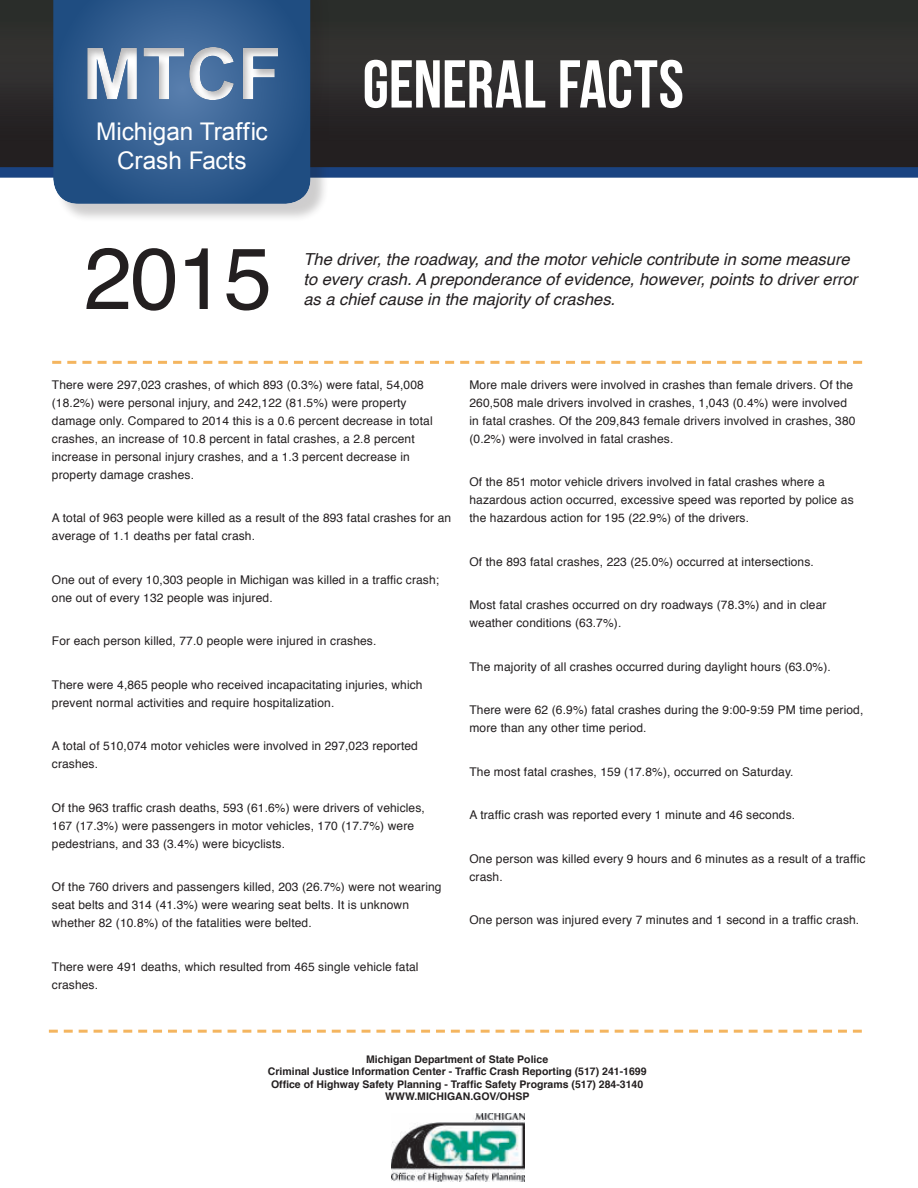
<style>
.page{position:relative;width:918px;height:1188px;background:#fff}
.page>*{position:absolute;margin:0;border:0;box-sizing:border-box;transform-origin:0 0}
.t1{font:87px "Helvetica";color:#231f20}
.t2{font:700 71.7px "Arial";color:#fff}
.t3{font:700 67.5px "Bebas Neue";color:#fff}
.t4{font:24.3px/29.2px "Arial";color:#fff;text-align:center}
.t5{font:italic 16.5px/19.8px "Helvetica";color:#231f20}
.t6{font:12px/18px "Helvetica";letter-spacing:.01em;color:#231f20}
.t7{font:700 10.5px/12.6px "Helvetica";color:#231f20;text-align:center}
</style>
<div class="page">
<div style="left:0;top:0;width:918px;height:168px;background:linear-gradient(to bottom,#323431,#241f21)"></div>
<div style="left:0;top:167px;width:918px;height:11px;background:#1a4381"></div>
<div style="left:55px;top:0;width:274px;height:222px;background:#231f20;opacity:.22"></div>
<svg style="left:53px;top:0;width:258px;height:204px;background:#2e598b"></svg>
<svg style="left:37px;top:25px;width:388px;height:102px;background:#334e6f"></svg>
<svg style="left:52px;top:361px;width:810px;height:3px"></svg>
<svg style="left:49px;top:1030px;width:813px;height:3px"></svg>
<img style="left:392px;top:1113px;width:133px;height:68px">
<h2 class="t2" style="left:82px;top:33px;width:201px">MTCF</h2>
<h3 class="t4" style="left:96px;top:119px;width:173px">Michigan Traffic<br>Crash Facts</h3>
<h3 class="t3" style="left:363px;top:60px;width:323px">GENERAL FACTS</h3>
<h1 class="t1" style="left:84px;top:245px;width:190px">2015</h1>
<h3 class="t5" style="left:303px;top:251px;width:555px">The driver, the roadway, and the motor vehicle contribute in some measure to every crash. A preponderance of evidence, however, points to driver error as a chief cause in the majority of crashes.</h3>
<p class="t6" style="left:52px;top:377px;width:382px">There were 297,023 crashes, of which 893 (0.3%) were fatal, 54,008 (18.2%) were personal injury, and 242,122 (81.5%) were property damage only. Compared to 2014 this is a 0.6 percent decrease in total crashes, an increase of 10.8 percent in fatal crashes, a 2.8 percent increase in personal injury crashes, and a 1.3 percent decrease in property damage crashes.</p>
<p class="t6" style="left:52px;top:510px;width:401px">A total of 963 people were killed as a result of the 893 fatal crashes for an average of 1.1 deaths per fatal crash.</p>
<p class="t6" style="left:52px;top:571px;width:389px">One out of every 10,303 people in Michigan was killed in a traffic crash; one out of every 132 people was injured.</p>
<p class="t6" style="left:52px;top:633px;width:326px">For each person killed, 77.0 people were injured in crashes.</p>
<p class="t6" style="left:52px;top:677px;width:372px">There were 4,865 people who received incapacitating injuries, which prevent normal activities and require hospitalization.</p>
<p class="t6" style="left:52px;top:738px;width:368px">A total of 510,074 motor vehicles were involved in 297,023 reported crashes.</p>
<p class="t6" style="left:52px;top:799px;width:374px">Of the 963 traffic crash deaths, 593 (61.6%) were drivers of vehicles,<br>167 (17.3%) were passengers in motor vehicles, 170 (17.7%) were pedestrians, and 33 (3.4%) were bicyclists.</p>
<p class="t6" style="left:52px;top:879px;width:391px">Of the 760 drivers and passengers killed, 203 (26.7%) were not wearing seat belts and 314 (41.3%) were wearing seat belts. It is unknown whether 82 (10.8%) of the fatalities were belted.</p>
<p class="t6" style="left:52px;top:959px;width:368px">There were 491 deaths, which resulted from 465 single vehicle fatal crashes.</p>
<p class="t6" style="left:470px;top:377px;width:388px">More male drivers were involved in crashes than female drivers. Of the 260,508 male drivers involved in crashes, 1,043 (0.4%) were involved in fatal crashes. Of the 209,843 female drivers involved in crashes, 380 (0.2%) were involved in fatal crashes.</p>
<p class="t6" style="left:470px;top:474px;width:386px">Of the 851 motor vehicle drivers involved in fatal crashes where a hazardous action occurred, excessive speed was reported by police as the hazardous action for 195 (22.9%) of the drivers.</p>
<p class="t6" style="left:470px;top:554px;width:346px">Of the 893 fatal crashes, 223 (25.0%) occurred at intersections.</p>
<p class="t6" style="left:470px;top:597px;width:359px">Most fatal crashes occurred on dry roadways (78.3%) and in clear weather conditions (63.7%).</p>
<p class="t6" style="left:470px;top:659px;width:363px">The majority of all crashes occurred during daylight hours (63.0%).</p>
<p class="t6" style="left:470px;top:702px;width:395px">There were 62 (6.9%) fatal crashes during the 9:00-9:59 PM time period, more than any other time period.</p>
<p class="t6" style="left:470px;top:764px;width:326px">The most fatal crashes, 159 (17.8%), occurred on Saturday.</p>
<p class="t6" style="left:470px;top:806px;width:327px">A traffic crash was reported every 1 minute and 46 seconds.</p>
<p class="t6" style="left:470px;top:850px;width:398px">One person was killed every 9 hours and 6 minutes as a result of a traffic crash.</p>
<p class="t6" style="left:470px;top:911px;width:391px">One person was injured every 7 minutes and 1 second in a traffic crash.</p>
<p class="t7" style="left:268px;top:1054px;width:380px">Michigan Department of State Police<br>Criminal Justice Information Center - Traffic Crash Reporting (517) 241-1699<br>Office of Highway Safety Planning - Traffic Safety Programs (517) 284-3140<br>WWW.MICHIGAN.GOV/OHSP</p>
</div>
